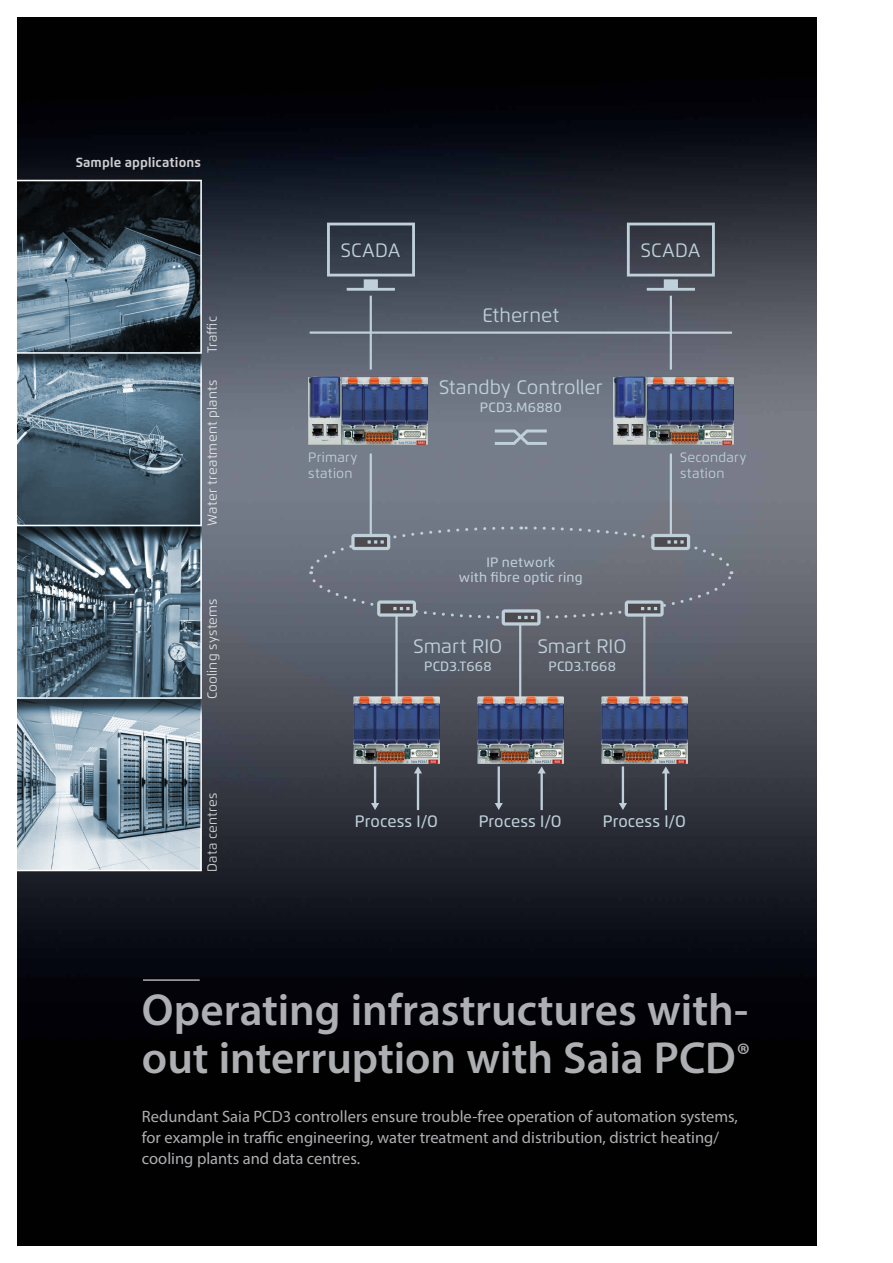
<style>
.page{position:relative;width:893px;height:1263px;background:#fff}
.page>*{position:absolute;margin:0;border:0;box-sizing:border-box;transform-origin:0 0}
.t1{font:600 45px/48px "Myriad Pro";color:#aeafb2}
.copy{font:19.5px "Flexo";color:#bfd0da}
.copy-2{font:19.35px "Flexo";letter-spacing:.01em;color:#bfd0da}
.t2{font:16.5px/21px "Myriad Pro";color:#aeafb2}
.copy-3{font:500 16.5px "Flexo";letter-spacing:.005em;color:#bfd0da}
.copy-4{font:500 13.5px/15px "Flexo";letter-spacing:.02em;color:#bfd0da;text-align:center}
.copy-5{font:13.5px/15.5px "Flexo";letter-spacing:.02em;color:#bfd0da}
.t3{font:13.2px "Flexo";letter-spacing:.02em;color:#fff}
.t4{font:700 13.2px "Flexo";letter-spacing:.015em;color:#fff}
</style>
<div class="page">
<img style="left:17px;top:17px;width:800px;height:1229px">
<img style="left:17px;top:180px;width:184px;height:692px">
<hr style="left:143px;top:979px;width:57px;height:2px;background:#aeafb2">
<svg style="left:327px;top:223px;width:88px;height:68px;background:#4c5562"></svg>
<svg style="left:627px;top:223px;width:88px;height:68px;background:#525862"></svg>
<hr style="left:370px;top:296px;width:2px;height:74px;background:#bfd0da">
<hr style="left:370px;top:453px;width:2px;height:89px;background:#bfd0da">
<hr style="left:395px;top:609px;width:3px;height:89px;background:#bfd0da">
<hr style="left:670px;top:296px;width:2px;height:74px;background:#bfd0da">
<hr style="left:670px;top:454px;width:2px;height:88px;background:#bfd0da">
<hr style="left:643px;top:609px;width:2px;height:89px;background:#bfd0da">
<img style="left:308px;top:377px;width:120px;height:68px">
<img style="left:614px;top:377px;width:119px;height:68px">
<hr style="left:310px;top:331px;width:422px;height:3px;background:#bfd0da">
<img style="left:601px;top:696px;width:86px;height:67px">
<img style="left:354px;top:696px;width:85px;height:67px">
<hr style="left:417px;top:770px;width:2px;height:40px;background:#bfd0da">
<svg style="left:414px;top:766px;width:8px;height:7px"></svg>
<hr style="left:665px;top:770px;width:2px;height:40px;background:#bfd0da">
<svg style="left:662px;top:766px;width:8px;height:7px"></svg>
<hr style="left:374px;top:766px;width:2px;height:40px;background:#bfd0da">
<svg style="left:371px;top:803px;width:8px;height:7px"></svg>
<hr style="left:622px;top:766px;width:2px;height:40px;background:#bfd0da">
<svg style="left:619px;top:803px;width:8px;height:7px"></svg>
<svg style="left:492px;top:428px;width:58px;height:18px"></svg>
<hr style="left:519px;top:618px;width:2px;height:81px;background:#bfd0da">
<img style="left:477px;top:696px;width:86px;height:67px">
<hr style="left:540px;top:770px;width:3px;height:40px;background:#bfd0da">
<svg style="left:538px;top:766px;width:8px;height:7px"></svg>
<hr style="left:498px;top:766px;width:2px;height:40px;background:#bfd0da">
<svg style="left:495px;top:803px;width:8px;height:7px"></svg>
<svg style="left:308px;top:525px;width:426px;height:100px;background:#6c727e"></svg>
<p class="t4" style="left:75px;top:154px;width:127px">Sample applications</p>
<p class="t3" style="left:204px;top:353px;width:38px;rotate:-90deg">Traffic</p>
<p class="t3" style="left:204px;top:526px;width:148px;rotate:-90deg">Water treatment plants</p>
<p class="t3" style="left:204px;top:699px;width:103px;rotate:-90deg">Cooling systems</p>
<p class="t3" style="left:204px;top:872px;width:81px;rotate:-90deg">Data centres</p>
<p class="copy-2" style="left:341px;top:238px;width:61px">SCADA</p>
<p class="copy-2" style="left:641px;top:238px;width:61px">SCADA</p>
<p class="copy" style="left:482px;top:304px;width:78px">Ethernet</p>
<p class="copy-5" style="left:308px;top:450px;width:51px">Primary station</p>
<p class="copy" style="left:439px;top:376px;width:165px">Standby Controller</p>
<p class="copy-4" style="left:480px;top:400px;width:83px">PCD3.M6880</p>
<p class="copy-4" style="left:459px;top:555px;width:125px">IP network<br>with fibre optic ring</p>
<p class="copy" style="left:413px;top:635px;width:90px">Smart RIO</p>
<p class="copy-4" style="left:424px;top:659px;width:69px">PCD3.T668</p>
<p class="copy" style="left:538px;top:635px;width:90px">Smart RIO</p>
<p class="copy-4" style="left:548px;top:659px;width:69px">PCD3.T668</p>
<p class="copy-5" style="left:680px;top:450px;width:68px">Secondary station</p>
<p class="copy-3" style="left:479px;top:811px;width:85px">Process I/O</p>
<p class="copy-3" style="left:355px;top:811px;width:85px">Process I/O</p>
<p class="copy-3" style="left:603px;top:811px;width:85px">Process I/O</p>
<p class="t1" style="left:142px;top:984px;width:610px">Operating infrastructures with&shy;out interruption with Saia PCD<sup>®</sup></p>
<p class="t2" style="left:142px;top:1105px;width:597px">Redundant Saia PCD3 controllers ensure trouble-free operation of automation systems, for example in traffic engineering, water treatment and distribution, district heating/ cooling plants and data centres.</p>
</div>
